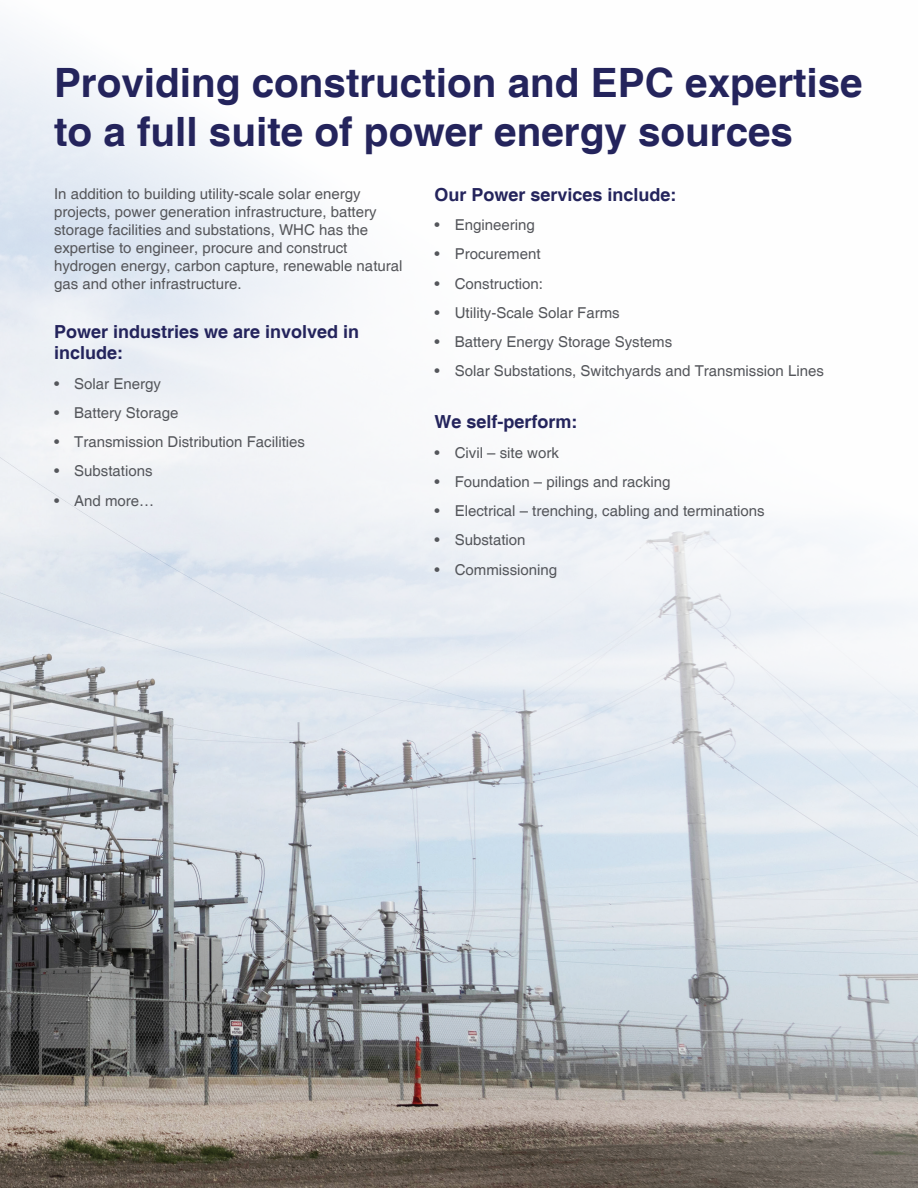
<style>
.page{position:relative;width:918px;height:1188px;background:#fff}
.page>*{position:absolute;margin:0;border:0;box-sizing:border-box;transform-origin:0 0}
.t1{font:700 40.5px/48.8px "Helvetica";color:#24245c}
.t2{font:700 18px/21.6px "Helvetica";color:#24245c}
.t3{font:15px "Helvetica";color:#54565b}
.t4{font:15px/18px "Helvetica";color:#55565a}
</style>
<div class="page">
<img style="left:0;top:32px;width:918px;height:1156px">
<h1 class="t1" style="left:54px;top:60px;width:810px">Providing construction and EPC expertise to a full suite of power energy sources</h1>
<p class="t4" style="left:54px;top:185px;width:350px">In addition to building utility-scale solar energy projects, power generation infrastructure, battery storage facilities and substations, WHC has the expertise to engineer, procure and construct hydrogen energy, carbon capture, renewable natural gas and other infrastructure.</p>
<p class="t2" style="left:54px;top:322px;width:307px">Power industries we are involved in include:</p>
<p class="t3" style="left:54px;top:375px;width:108px">• Solar Energy</p>
<p class="t3" style="left:54px;top:404px;width:126px">• Battery Storage</p>
<p class="t3" style="left:54px;top:433px;width:253px">• Transmission Distribution Facilities</p>
<p class="t3" style="left:54px;top:463px;width:100px">• Substations</p>
<p class="t3" style="left:54px;top:492px;width:102px">• And more…</p>
<p class="t2" style="left:434px;top:185px;width:244px">Our Power services include:</p>
<p class="t3" style="left:434px;top:216px;width:102px">• Engineering</p>
<p class="t3" style="left:434px;top:245px;width:108px">• Procurement</p>
<p class="t3" style="left:434px;top:275px;width:110px">• Construction:</p>
<p class="t3" style="left:434px;top:304px;width:187px">• Utility-Scale Solar Farms</p>
<p class="t3" style="left:434px;top:333px;width:239px">• Battery Energy Storage Systems</p>
<p class="t3" style="left:434px;top:362px;width:391px">• Solar Substations, Switchyards and Transmission Lines</p>
<p class="t2" style="left:434px;top:412px;width:145px">We self-perform:</p>
<p class="t3" style="left:434px;top:444px;width:126px">• Civil – site work</p>
<p class="t3" style="left:434px;top:473px;width:238px">• Foundation – pilings and racking</p>
<p class="t3" style="left:434px;top:502px;width:332px">• Electrical – trenching, cabling and terminations</p>
<p class="t3" style="left:434px;top:531px;width:93px">• Substation</p>
<p class="t3" style="left:434px;top:561px;width:124px">• Commissioning</p>
</div>
